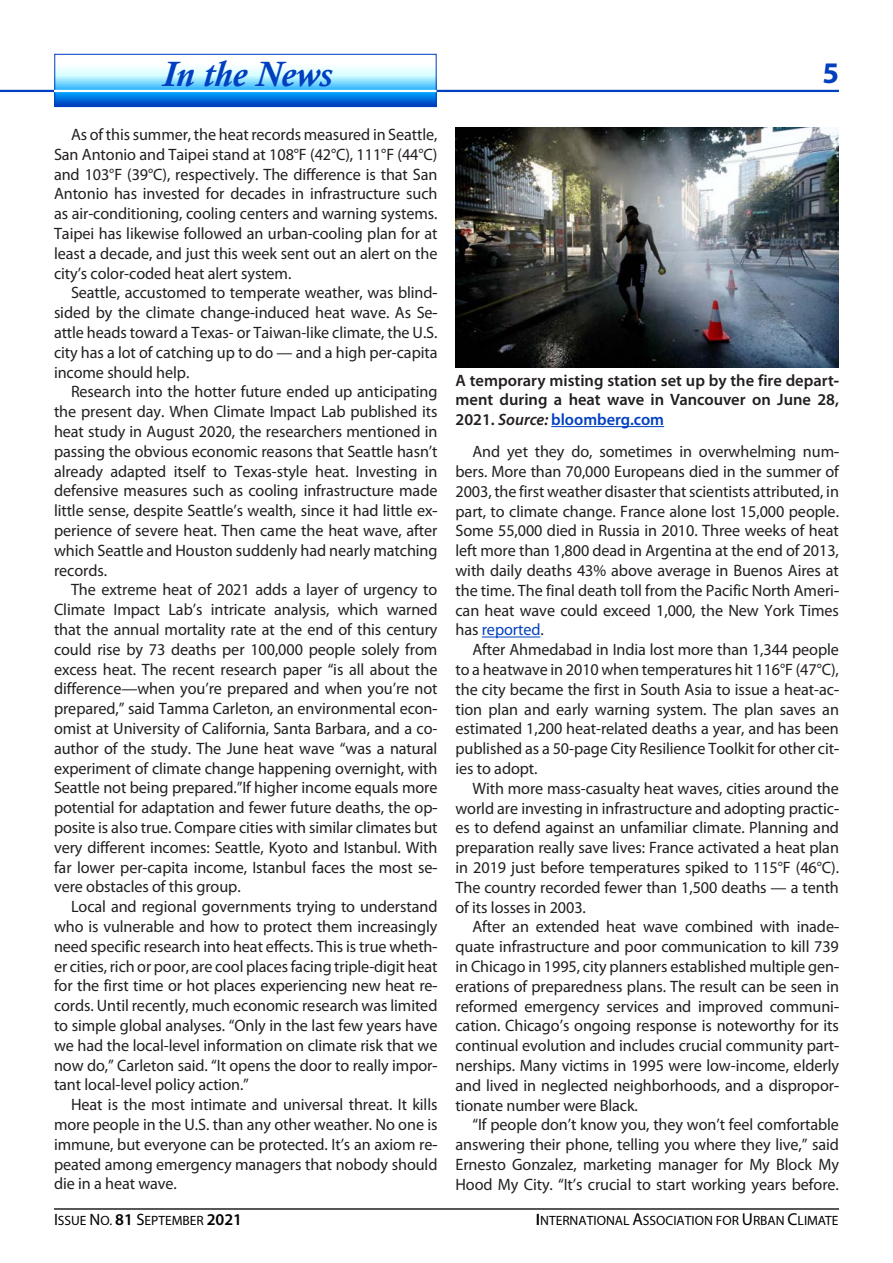
<style>
.page{position:relative;width:893px;height:1263px;background:#fff}
.page>*{position:absolute;margin:0;border:0;box-sizing:border-box;transform-origin:0 0}
.t1{font:italic 700 36px "Calisto";color:#0040c0}
.subhead{font:16.5px/19.8px "Myriad Pro";letter-spacing:-.005em;color:#231f20;text-align:justify}
.subhead-2{font:600 16.5px/19.5px "Myriad Pro";color:#231f20;text-align:justify}
.t2{font:13.5px "Myriad Pro";color:#000}
.s1{font-style:italic}
.s2{color:#0040c1}
.s3{font-size:16.5px}
.s4{font-weight:600;font-size:16.5px}
.s5{font-size:17.25px}
</style>
<div class="page">
<hr style="left:0;top:90px;width:839px;height:2px;background:#0040bf">
<svg style="left:56px;top:67px;width:379px;height:38px;background:#6abdf4"></svg>
<div style="left:54px;top:54px;width:383px;height:53px;border:1px solid #0040c0"></div>
<hr style="left:54px;top:90px;width:382px;height:2px;background:#fff">
<hr style="left:54px;top:1208px;width:785px;height:2px;background:#231f20">
<hr style="left:551px;top:426px;width:113px;height:1px;background:#0040c1">
<hr style="left:482px;top:636px;width:58px;height:1px;background:#0040c1">
<img style="left:455px;top:128px;width:384px;height:239px">
<h1 class="t1" style="left:163px;top:54px;width:171px">In the News</h1>
<p class="subhead" style="left:54px;top:124px;width:385px;text-indent:17px">As of this summer, the heat records measured in Seattle, San Antonio and Taipei stand at 108°F (42°C), 111°F (44°C) and 103°F (39°C), respectively. The difference is that San Antonio has invested for decades in infrastructure such as air-conditioning, cooling centers and warning systems.<br>Taipei has likewise followed an urban-cooling plan for at least a decade, and just this week sent out an alert on the city’s color-coded heat alert system.</p>
<p class="subhead" style="left:54px;top:283px;width:385px;text-indent:17px">Seattle, accustomed to temperate weather, was blinds sided by the climate change-induced heat wave. As Sea attle heads toward a Texas- or Taiwan-like climate, the U.S. city has a lot of catching up to do — and a high per-capita income should help.</p>
<p class="subhead" style="left:54px;top:382px;width:385px;text-indent:17px">Research into the hotter future ended up anticipating the present day. When Climate Impact Lab published its heat study in August 2020, the researchers mentioned in passing the obvious economic reasons that Seattle hasn’t already adapted itself to Texas-style heat. Investing in defensive measures such as cooling infrastructure made little sense, despite Seattle’s wealth, since it had little exp perience of severe heat. Then came the heat wave, after which Seattle and Houston suddenly had nearly matching records.</p>
<p class="subhead" style="left:54px;top:580px;width:385px;text-indent:17px">The extreme heat of 2021 adds a layer of urgency to Climate Impact Lab’s intricate analysis, which warned that the annual mortality rate at the end of this century could rise by 73 deaths per 100,000 people solely from excess heat. The recent research paper “is all about the difference—when you’re prepared and when you’re not prepared,” said Tamma Carleton, an environmental econo omist at University of California, Santa Barbara, and a co&shy;author of the study. The June heat wave “was a natural experiment of climate change happening overnight, with Seattle not being prepared.”If higher income equals more potential for adaptation and fewer future deaths, the opp posite is also true. Compare cities with similar climates but very different incomes: Seattle, Kyoto and Istanbul. With far lower per-capita income, Istanbul faces the most sev vere obstacles of this group.</p>
<p class="subhead" style="left:54px;top:896px;width:385px;text-indent:17px">Local and regional governments trying to understand who is vulnerable and how to protect them increasingly need specific research into heat effects. This is true whethe er cities, rich or poor, are cool places facing triple-digit heat for the first time or hot places experiencing new heat rec cords. Until recently, much economic research was limited to simple global analyses. “Only in the last few years have we had the local-level information on climate risk that we now do,” Carleton said. “It opens the door to really import tant local-level policy action.”</p>
<p class="subhead" style="left:54px;top:1094px;width:385px;text-indent:17px">Heat is the most intimate and universal threat. It kills more people in the U.S. than any other weather. No one is immune, but everyone can be protected. It’s an axiom rep peated among emergency managers that nobody should die in a heat wave.</p>
<p class="subhead-2" style="left:455px;top:370px;width:385px">A temporary misting station set up by the fire departm ment during a heat wave in Vancouver on June 28, 2021. <span class="s1">Source:</span> <span class="s2">bloomberg.com</span></p>
<p class="subhead" style="left:455px;top:441px;width:385px;text-indent:17px">And yet they do, sometimes in overwhelming numb bers. More than 70,000 Europeans died in the summer of 2003, the first weather disaster that scientists attributed, in part, to climate change. France alone lost 15,000 people.<br>Some 55,000 died in Russia in 2010. Three weeks of heat left more than 1,800 dead in Argentina at the end of 2013, with daily deaths 43% above average in Buenos Aires at the time. The final death toll from the Pacific North Americ can heat wave could exceed 1,000, the New York Times has <span class="s2">reported</span>.</p>
<p class="subhead" style="left:455px;top:639px;width:385px;text-indent:17px">After Ahmedabad in India lost more than 1,344 people to a heatwave in 2010 when temperatures hit 116°F (47°C), the city became the first in South Asia to issue a heat-act tion plan and early warning system. The plan saves an estimated 1,200 heat-related deaths a year, and has been published as a 50-page City Resilience Toolkit for other citi ies to adopt.</p>
<p class="subhead" style="left:455px;top:778px;width:385px;text-indent:17px">With more mass-casualty heat waves, cities around the world are investing in infrastructure and adopting practice es to defend against an unfamiliar climate. Planning and preparation really save lives: France activated a heat plan in 2019 just before temperatures spiked to 115°F (46°C).<br>The country recorded fewer than 1,500 deaths — a tenth of its losses in 2003.</p>
<p class="subhead" style="left:455px;top:917px;width:385px;text-indent:17px">After an extended heat wave combined with inadeq quate infrastructure and poor communication to kill 739 in Chicago in 1995, city planners established multiple gene erations of preparedness plans. The result can be seen in reformed emergency services and improved communic cation. Chicago’s ongoing response is noteworthy for its continual evolution and includes crucial community partn nerships. Many victims in 1995 were low-income, elderly and lived in neglected neighborhoods, and a disproport tionate number were Black.</p>
<p class="subhead" style="left:455px;top:1115px;width:385px;text-indent:17px">“If people don’t know you, they won’t feel comfortable answering their phone, telling you where they live,” said Ernesto Gonzalez, marketing manager for My Block My Hood My City. “It’s crucial to start working years before.</p>
<p class="t2" style="left:54px;top:1212px;width:190px"><span class="s3">I</span>SSUE <span class="s3">N</span>O. <span class="s4">81</span> <span class="s3">S</span>EPTEMBER <span class="s4">2021</span></p>
<p class="t2" style="left:536px;top:1212px;width:304px"><span class="s4">I</span>NTERNATIONAL <span class="s5">A</span>SSOCIATION FOR <span class="s5">U</span>RBAN <span class="s5">C</span>LIMATE</p>
</div>
